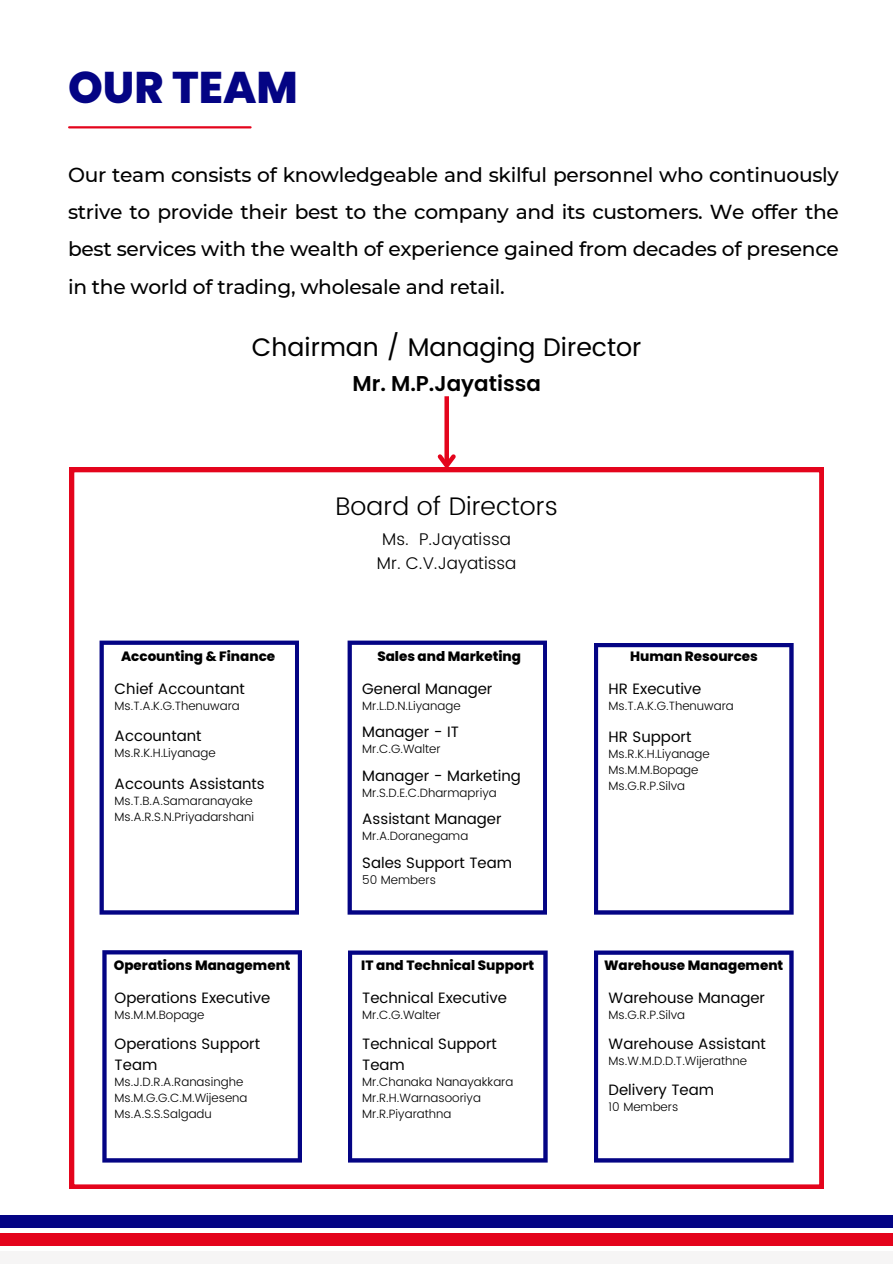
<style>
.page{position:relative;width:893px;height:1264px;background:#fff}
.page>*{position:absolute;margin:0;border:0;box-sizing:border-box;transform-origin:0 0}
.t1{font:800 44.25px "Poppins";color:#040484}
.t2{font:25.35px "Poppins";color:#000}
.t3{font:300 25.35px "Poppins";color:#000}
.t4{font:600 21.45px "Poppins";color:#000}
.t5{font:500 20.25px/37.2px "Montserrat";letter-spacing:-.015em;color:#000;text-align:justify}
.t6{font:300 16.95px "Poppins";color:#000}
.t7{font:15px/21px "Poppins";color:#000}
.t8{font:800 13.5px "Poppins";color:#000}
.t9{font:300 12px "Poppins";color:#000}
</style>
<div class="page">
<hr style="left:69px;top:126px;width:181px;height:2px;background:#e4041c">
<svg style="left:70px;top:468px;width:753px;height:720px"></svg>
<div style="left:444px;top:396px;width:5px;height:69px;background:#e4041c"></div>
<svg style="left:433px;top:450px;width:27px;height:23px"></svg>
<svg style="left:347px;top:640px;width:200px;height:274px"></svg>
<svg style="left:102px;top:950px;width:200px;height:212px"></svg>
<svg style="left:593px;top:950px;width:200px;height:212px"></svg>
<svg style="left:348px;top:950px;width:199px;height:212px"></svg>
<svg style="left:99px;top:640px;width:200px;height:274px"></svg>
<svg style="left:593px;top:643px;width:200px;height:271px"></svg>
<div style="left:0;top:1250px;width:892px;height:13px;background:#f6f5f5"></div>
<div style="left:0;top:1232px;width:892px;height:13px;background:#e4041c"></div>
<div style="left:0;top:1215px;width:892px;height:12px;background:#040484"></div>
<p class="t1" style="left:68px;top:57px;width:231px">OUR TEAM</p>
<p class="t5" style="left:68px;top:156px;width:772px">Our team consists of knowledgeable and skilful personnel who continuously strive to provide their best to the company and its customers. We offer the best services with the wealth of experience gained from decades of presence in the world of trading, wholesale and retail.</p>
<p class="t2" style="left:252px;top:333px;width:391px">Chairman / Managing Director</p>
<p class="t4" style="left:352px;top:368px;width:190px">Mr. M.P.Jayatissa</p>
<p class="t8" style="left:121px;top:647px;width:156px">Accounting &amp; Finance</p>
<p class="t7" style="left:115px;top:678px;width:132px">Chief Accountant</p>
<p class="t9" style="left:115px;top:698px;width:127px">Ms.T.A.K.G.Thenuwara</p>
<p class="t7" style="left:115px;top:725px;width:88px">Accountant</p>
<p class="t9" style="left:115px;top:746px;width:103px">Ms.R.K.H.Liyanage</p>
<p class="t7" style="left:115px;top:773px;width:152px">Accounts Assistants</p>
<p class="t9" style="left:115px;top:793px;width:139px">Ms.T.B.A.Samaranayake</p>
<p class="t9" style="left:115px;top:809px;width:141px">Ms.A.R.S.N.Priyadarshani</p>
<p class="t8" style="left:114px;top:955px;width:178px">Operations Management</p>
<p class="t7" style="left:115px;top:987px;width:157px">Operations Executive</p>
<p class="t9" style="left:115px;top:1008px;width:91px">Ms.M.M.Bopage</p>
<p class="t7" style="left:115px;top:1033px;width:147px">Operations Support<br>Team</p>
<p class="t9" style="left:115px;top:1075px;width:130px">Ms.J.D.R.A.Ranasinghe</p>
<p class="t9" style="left:115px;top:1091px;width:134px">Ms.M.G.G.C.M.Wijesena</p>
<p class="t9" style="left:115px;top:1107px;width:99px">Ms.A.S.S.Salgadu</p>
<p class="t3" style="left:335px;top:492px;width:224px">Board of Directors</p>
<p class="t6" style="left:382px;top:529px;width:130px">Ms. P.Jayatissa</p>
<p class="t6" style="left:377px;top:553px;width:141px">Mr. C.V.Jayatissa</p>
<p class="t8" style="left:377px;top:647px;width:145px">Sales and Marketing</p>
<p class="t7" style="left:362px;top:678px;width:132px">General Manager</p>
<p class="t9" style="left:362px;top:698px;width:100px">Mr.L.D.N.Liyanage</p>
<p class="t7" style="left:362px;top:721px;width:98px">Manager - IT</p>
<p class="t9" style="left:362px;top:742px;width:80px">Mr.C.G.Walter</p>
<p class="t7" style="left:362px;top:765px;width:160px">Manager - Marketing</p>
<p class="t9" style="left:362px;top:785px;width:136px">Mr.S.D.E.C.Dharmapriya</p>
<p class="t7" style="left:362px;top:808px;width:141px">Assistant Manager</p>
<p class="t9" style="left:362px;top:829px;width:108px">Mr.A.Doranegama</p>
<p class="t7" style="left:362px;top:852px;width:151px">Sales Support Team</p>
<p class="t9" style="left:362px;top:872px;width:75px">50 Members</p>
<p class="t8" style="left:361px;top:955px;width:174px">IT and Technical Support</p>
<p class="t7" style="left:362px;top:987px;width:146px">Technical Executive</p>
<p class="t9" style="left:362px;top:1008px;width:80px">Mr.C.G.Walter</p>
<p class="t7" style="left:362px;top:1033px;width:136px">Technical Support<br>Team</p>
<p class="t9" style="left:362px;top:1075px;width:153px">Mr.Chanaka Nanayakkara</p>
<p class="t9" style="left:362px;top:1091px;width:120px">Mr.R.H.Warnasooriya</p>
<p class="t9" style="left:362px;top:1107px;width:91px">Mr.R.Piyarathna</p>
<p class="t8" style="left:630px;top:647px;width:129px">Human Resources</p>
<p class="t7" style="left:608px;top:678px;width:94px">HR Executive</p>
<p class="t9" style="left:608px;top:698px;width:127px">Ms.T.A.K.G.Thenuwara</p>
<p class="t7" style="left:608px;top:726px;width:84px">HR Support</p>
<p class="t9" style="left:608px;top:746px;width:103px">Ms.R.K.H.Liyanage</p>
<p class="t9" style="left:608px;top:762px;width:91px">Ms.M.M.Bopage</p>
<p class="t9" style="left:608px;top:778px;width:78px">Ms.G.R.P.Silva</p>
<p class="t8" style="left:604px;top:955px;width:181px">Warehouse Management</p>
<p class="t7" style="left:608px;top:987px;width:158px">Warehouse Manager</p>
<p class="t9" style="left:608px;top:1008px;width:78px">Ms.G.R.P.Silva</p>
<p class="t7" style="left:608px;top:1033px;width:159px">Warehouse Assistant</p>
<p class="t9" style="left:608px;top:1053px;width:140px">Ms.W.M.D.D.T.Wijerathne</p>
<p class="t7" style="left:608px;top:1079px;width:107px">Delivery Team</p>
<p class="t9" style="left:608px;top:1099px;width:71px">10 Members</p>
</div>
